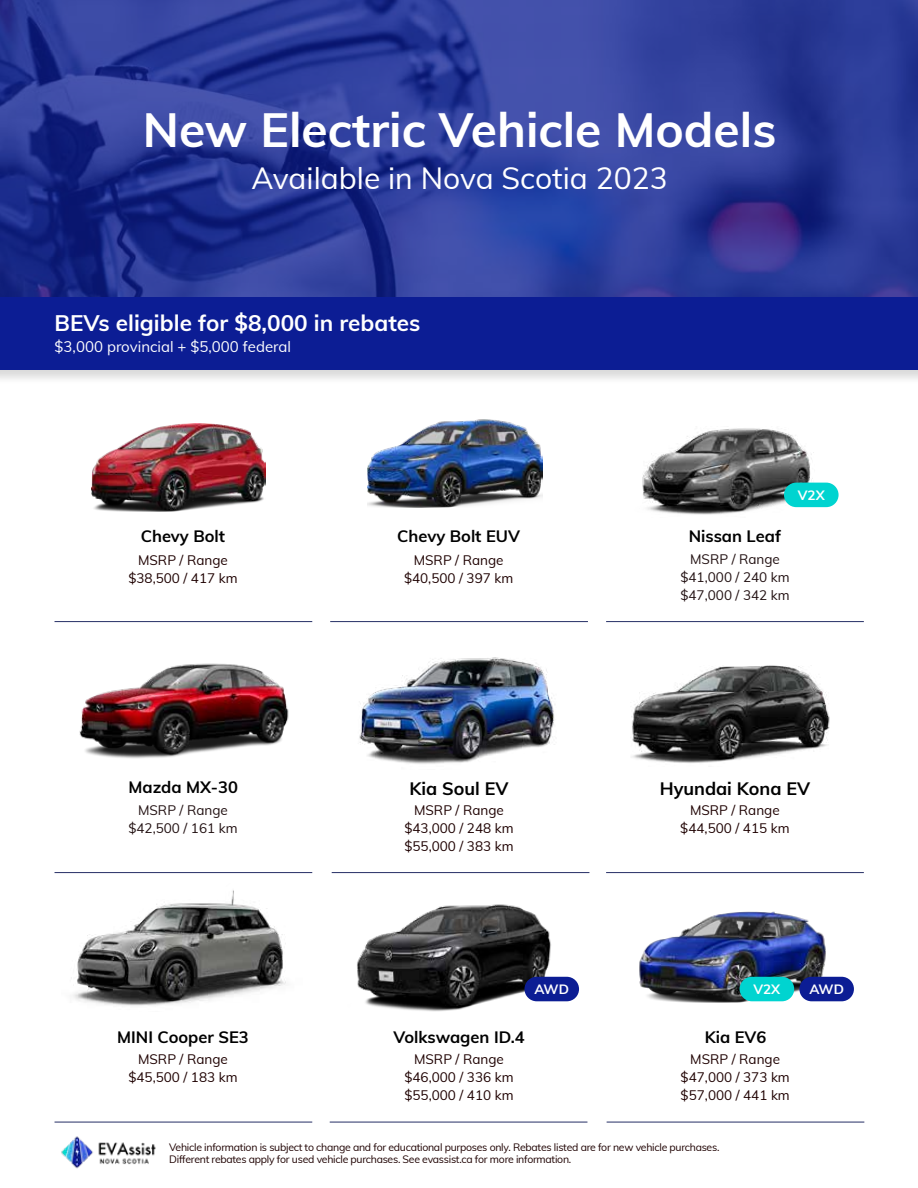
<style>
.page{position:relative;width:918px;height:1188px;background:#fff}
.page>*{position:absolute;margin:0;border:0;box-sizing:border-box;transform-origin:0 0}
.t1{font:700 48px "Muli";color:#fff}
.t2{font:30px "Muli";color:#fff}
.t3{font:700 22.5px "Muli";color:#fff}
.t4{font:700 18px "Muli";color:#000}
.t5{font:700 16.5px "Muli";color:#000}
.t6{font:15px "Muli";color:#fff}
.t7{font:13.5px/18px "Muli";color:#1e0000;text-align:center}
.t8{font:13.5px/18px "Muli";color:#211011;text-align:center}
.t9{font:700 13.5px "Muli";color:#fff}
.t10{font:10.5px/12px "Muli";letter-spacing:-.025em;color:#1e0000}
</style>
<div class="page">
<svg style="left:0;top:0;width:918px;height:296px;background:#2c3c98"></svg>
<div style="left:0;top:296px;width:918px;height:89px;background:#000;opacity:.15"></div>
<div style="left:0;top:297px;width:918px;height:72px;background:#0c1d94"></div>
<img style="left:642px;top:428px;width:183px;height:87px">
<img style="left:92px;top:423px;width:174px;height:88px">
<img style="left:367px;top:419px;width:176px;height:88px">
<img style="left:79px;top:663px;width:210px;height:96px">
<img style="left:359px;top:657px;width:196px;height:107px">
<img style="left:631px;top:665px;width:199px;height:98px">
<hr style="left:55px;top:621px;width:257px;height:1px;background:#252e65">
<hr style="left:55px;top:872px;width:257px;height:1px;background:#252e65">
<hr style="left:55px;top:1122px;width:257px;height:1px;background:#252e65">
<hr style="left:331px;top:621px;width:256px;height:1px;background:#252e65">
<hr style="left:332px;top:872px;width:257px;height:1px;background:#252e65">
<hr style="left:330px;top:1122px;width:257px;height:1px;background:#252e65">
<hr style="left:607px;top:1122px;width:257px;height:1px;background:#252e65">
<hr style="left:607px;top:621px;width:256px;height:1px;background:#252e65">
<hr style="left:607px;top:872px;width:256px;height:1px;background:#252e65">
<img style="left:73px;top:890px;width:213px;height:116px">
<img style="left:357px;top:904px;width:222px;height:108px">
<img style="left:639px;top:911px;width:191px;height:92px">
<div style="left:524px;top:977px;width:55px;height:24px;background:#0c1d94;border-radius:12px"></div>
<div style="left:799px;top:977px;width:55px;height:24px;background:#0c1d94;border-radius:12px"></div>
<div style="left:740px;top:977px;width:54px;height:24px;background:#00d4d0;border-radius:12px"></div>
<div style="left:784px;top:483px;width:55px;height:24px;background:#00d4d0;border-radius:12px"></div>
<img style="left:61px;top:1136px;width:95px;height:33px">
<h1 class="t1" style="left:143px;top:95px;width:635px">New Electric Vehicle Models</h1>
<h2 class="t2" style="left:252px;top:156px;width:418px">Available in Nova Scotia 2023</h2>
<h3 class="t3" style="left:55px;top:306px;width:367px">BEVs eligible for $8,000 in rebates</h3>
<p class="t6" style="left:55px;top:335px;width:238px">$3,000 provincial + $5,000 federal</p>
<p class="t9" style="left:798px;top:486px;width:28px">V2X</p>
<p class="t5" style="left:141px;top:524px;width:86px">Chevy Bolt</p>
<p class="t5" style="left:397px;top:524px;width:124px">Chevy Bolt EUV</p>
<p class="t5" style="left:689px;top:524px;width:94px">Nissan Leaf</p>
<p class="t7" style="left:128px;top:550px;width:111px">MSRP / Range $38,500 / 417 km</p>
<p class="t7" style="left:404px;top:550px;width:111px">MSRP / Range $40,500 / 397 km</p>
<p class="t8" style="left:680px;top:549px;width:111px">MSRP / Range $41,000 / 240 km $47,000 / 342 km</p>
<p class="t5" style="left:129px;top:775px;width:111px">Mazda MX-30</p>
<p class="t8" style="left:128px;top:800px;width:111px">MSRP / Range $42,500 / 161 km</p>
<h3 class="t4" style="left:409px;top:775px;width:101px">Kia Soul EV</h3>
<p class="t7" style="left:404px;top:800px;width:111px">MSRP / Range $43,000 / 248 km $55,000 / 383 km</p>
<h3 class="t4" style="left:660px;top:775px;width:152px">Hyundai Kona EV</h3>
<p class="t7" style="left:680px;top:800px;width:111px">MSRP / Range $44,500 / 415 km</p>
<p class="t9" style="left:534px;top:980px;width:36px">AWD</p>
<p class="t9" style="left:753px;top:980px;width:28px">V2X</p>
<p class="t9" style="left:809px;top:980px;width:36px">AWD</p>
<p class="t5" style="left:117px;top:1025px;width:133px">MINI Cooper SE3</p>
<p class="t7" style="left:128px;top:1050px;width:111px">MSRP / Range $45,500 / 183 km</p>
<p class="t5" style="left:394px;top:1025px;width:133px">Volkswagen ID.4</p>
<p class="t5" style="left:705px;top:1025px;width:63px">Kia EV6</p>
<p class="t7" style="left:404px;top:1050px;width:111px">MSRP / Range $46,000 / 336 km $55,000 / 410 km</p>
<p class="t7" style="left:681px;top:1050px;width:111px">MSRP / Range $47,000 / 373 km $57,000 / 441 km</p>
<p class="t10" style="left:169px;top:1141px;width:552px">Vehicle information is subject to change and for educational purposes only. Rebates listed are for new vehicle purchases.<br>Different rebates apply for used vehicle purchases. See evassist.ca for more information.</p>
</div>
